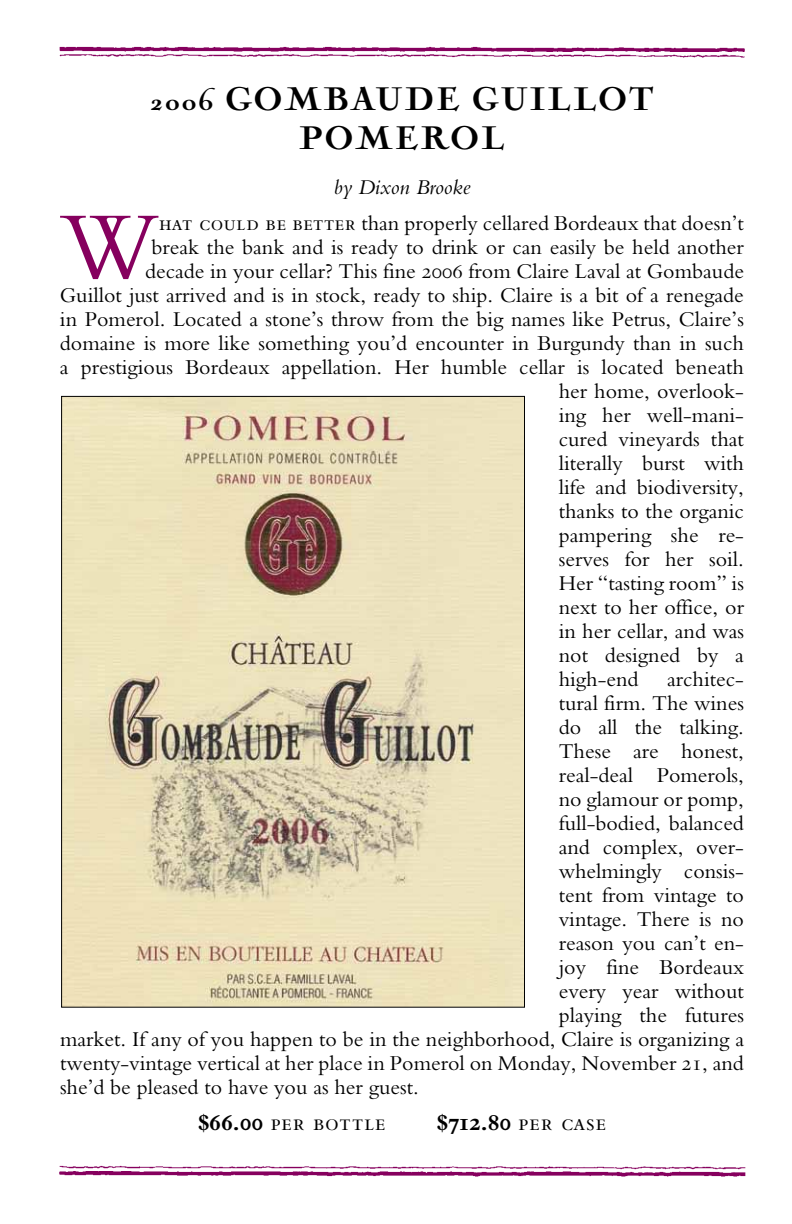
<style>
.page{position:relative;width:792px;height:1224px;background:#fff}
.page>*{position:absolute;margin:0;border:0;box-sizing:border-box;transform-origin:0 0}
.t1{font:99.2px "Bembo Regular TS";color:#86005e}
.t2{font:900 34px/40px "Nicolas Cochin EF";letter-spacing:.055em;color:#000;text-align:center}
.t3{font:24px "Bembo SC";letter-spacing:.03em;color:#000}
.t4{font:22px "Bembo Regular TS";color:#000}
.t5{font:22px "Bembo Italic TS";color:#000}
.s1{font-family:"Bembo SC"}
.s2{font-family:"Bembo";font-weight:700}
.s3{font-family:"Bembo Bold Os F"}
</style>
<div class="page">
<img style="left:59px;top:46px;width:686px;height:11px">
<img style="left:59px;top:1166px;width:687px;height:11px">
<img style="left:63px;top:398px;width:460px;height:607px">
<h2 class="t2" style="left:150px;top:81px;width:505px">2006 GOMBAUDE GUILLOT<br>POMEROL</h2>
<p class="t5" style="left:334px;top:174px;width:138px">by Dixon Brooke</p>
<h1 class="t1" style="left:60px;top:189px;width:101px">W</h1>
<p class="t4" style="left:159px;top:210px;width:586px"><span class="s1">hat could be better</span> than properly cellared Bordeaux that doesn’t</p>
<p class="t4" style="left:152px;top:234px;width:594px">break the bank and is ready to drink or can easily be held another</p>
<p class="t4" style="left:145px;top:258px;width:600px">decade in your cellar? This fine 2006 from Claire Laval at Gombaude</p>
<p class="t4" style="left:60px;top:282px;width:685px">Guillot just arrived and is in stock, ready to ship. Claire is a bit of a renegade</p>
<p class="t4" style="left:60px;top:306px;width:686px">in Pomerol. Located a stone’s throw from the big names like Petrus, Claire’s</p>
<p class="t4" style="left:60px;top:330px;width:685px">domaine is more like something you’d encounter in Burgundy than in such</p>
<p class="t4" style="left:60px;top:354px;width:686px">a prestigious Bordeaux appellation. Her humble cellar is located beneath</p>
<p class="t4" style="left:559px;top:378px;width:187px">her home, overlook-</p>
<p class="t4" style="left:559px;top:402px;width:187px">ing her well-mani-</p>
<p class="t4" style="left:559px;top:426px;width:187px">cured vineyards that</p>
<p class="t4" style="left:559px;top:450px;width:187px">literally burst with</p>
<p class="t4" style="left:559px;top:474px;width:187px">life and biodiversity,</p>
<p class="t4" style="left:559px;top:498px;width:187px">thanks to the organic</p>
<p class="t4" style="left:559px;top:522px;width:187px">pampering she re-</p>
<p class="t4" style="left:559px;top:546px;width:187px">serves for her soil.</p>
<p class="t4" style="left:559px;top:570px;width:187px">Her “tasting room” is</p>
<p class="t4" style="left:559px;top:594px;width:187px">next to her office, or</p>
<p class="t4" style="left:559px;top:618px;width:187px">in her cellar, and was</p>
<p class="t4" style="left:559px;top:642px;width:187px">not designed by a</p>
<p class="t4" style="left:559px;top:666px;width:81px">high-end</p>
<p class="t4" style="left:667px;top:666px;width:78px">architec-</p>
<p class="t4" style="left:559px;top:690px;width:187px">tural firm. The wines</p>
<p class="t4" style="left:559px;top:714px;width:187px">do all the talking.</p>
<p class="t4" style="left:559px;top:738px;width:187px">These are honest,</p>
<p class="t4" style="left:559px;top:762px;width:187px">real-deal Pomerols,</p>
<p class="t4" style="left:559px;top:786px;width:187px">no glamour or pomp,</p>
<p class="t4" style="left:559px;top:810px;width:187px">full-bodied, balanced</p>
<p class="t4" style="left:559px;top:834px;width:187px">and complex, over-</p>
<p class="t4" style="left:559px;top:858px;width:187px">whelmingly consis-</p>
<p class="t4" style="left:559px;top:882px;width:187px">tent from vintage to</p>
<p class="t4" style="left:559px;top:906px;width:187px">vintage. There is no</p>
<p class="t4" style="left:559px;top:930px;width:187px">reason you can’t en-</p>
<p class="t4" style="left:559px;top:954px;width:187px">joy fine Bordeaux</p>
<p class="t4" style="left:559px;top:978px;width:187px">every year without</p>
<p class="t4" style="left:559px;top:1002px;width:187px">playing the futures</p>
<p class="t4" style="left:60px;top:1026px;width:686px">market. If any of you happen to be in the neighborhood, Claire is organizing a</p>
<p class="t4" style="left:60px;top:1050px;width:685px">twenty-vintage vertical at her place in Pomerol on Monday, November 21, and</p>
<p class="t4" style="left:60px;top:1074px;width:360px">she’d be pleased to have you as her guest.</p>
<p class="t3" style="left:198px;top:1109px;width:189px"><span class="s2">$</span><span class="s3">66.00</span> per bottle</p>
<p class="t3" style="left:437px;top:1109px;width:171px"><span class="s2">$</span><span class="s3">712.80</span> per case</p>
</div>
